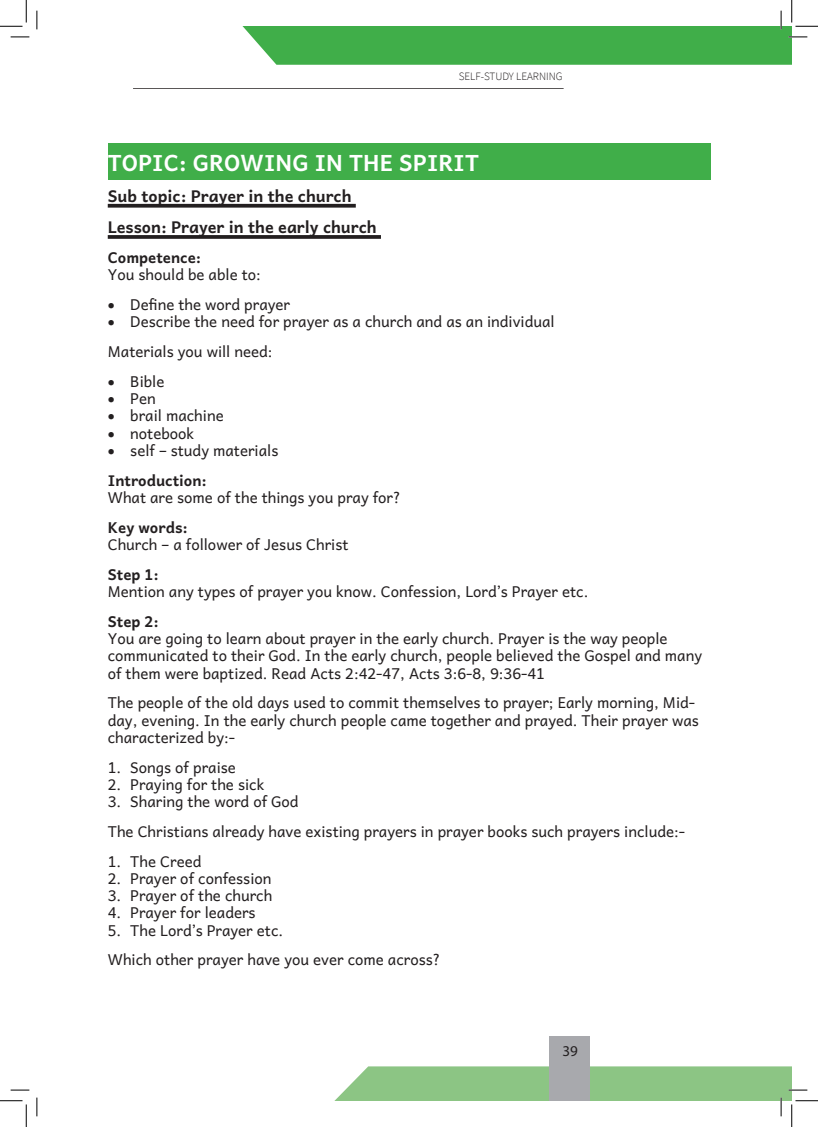
<style>
.page{position:relative;width:818px;height:1127px;background:#fff}
.page>*{position:absolute;margin:0;border:0;box-sizing:border-box;transform-origin:0 0}
.t1{font:700 22.5px "Andika New Basic";color:#fff}
.t2{font:700 16.25px/31.1px "Andika New Basic";color:#231f20}
.t3{font:15px/29.8px "Andika New Basic";color:#231f20}
.t4{font:700 15px "Andika New Basic";color:#231f20}
.t5{font:15px "Myriad Pro";color:#231f20}
.t6{font:300 11.25px "Source Sans Pro";color:#231f20}
.s1{font-weight:700}
</style>
<div class="page">
<div style="left:549px;top:1035px;width:41px;height:65px;background:#a8a9ad"></div>
<hr style="left:133px;top:88px;width:431px;height:1px;background:#231f20">
<div style="left:108px;top:143px;width:602px;height:36px;background:#40ae49"></div>
<hr style="left:108px;top:204px;width:248px;height:3px;background:#231f20">
<svg style="left:108px;top:235px;width:273px;height:4px"></svg>
<svg style="left:11px;top:36px;width:18px;height:2px"></svg>
<svg style="left:11px;top:1089px;width:18px;height:1px"></svg>
<svg style="left:36px;top:11px;width:2px;height:18px"></svg>
<svg style="left:36px;top:1097px;width:2px;height:18px"></svg>
<svg style="left:0;top:0;width:27px;height:27px"></svg>
<svg style="left:0;top:1100px;width:27px;height:26px"></svg>
<svg style="left:242px;top:0;width:576px;height:65px"></svg>
<svg style="left:334px;top:1066px;width:484px;height:60px"></svg>
<p class="t6" style="left:459px;top:69px;width:105px">SELF-STUDY LEARNING</p>
<h1 class="t1" style="left:108px;top:142px;width:373px">TOPIC: GROWING IN THE SPIRIT</h1>
<p class="t2" style="left:108px;top:178px;width:270px">Sub topic: Prayer in the church<br>Lesson: Prayer in the early church</p>
<p class="t4" style="left:108px;top:244px;width:95px">Competence:</p>
<p class="t3" style="left:108px;top:257px;width:155px">You should be able to:</p>
<p class="t3" style="left:108px;top:287px;width:184px">• Define the word prayer</p>
<p class="t3" style="left:108px;top:304px;width:448px">• Describe the need for prayer as a church and as an individual<br>Materials you will need:</p>
<p class="t3" style="left:108px;top:364px;width:58px">• Bible</p>
<p class="t3" style="left:108px;top:381px;width:49px">• Pen</p>
<p class="t3" style="left:108px;top:398px;width:117px">• brail machine</p>
<p class="t3" style="left:108px;top:416px;width:88px">• notebook</p>
<p class="t3" style="left:108px;top:433px;width:172px">• self – study materials<br><span class="s1">Introduction:</span></p>
<p class="t3" style="left:108px;top:480px;width:295px">What are some of the things you pray for?</p>
<p class="t4" style="left:108px;top:513px;width:82px">Key words:</p>
<p class="t3" style="left:108px;top:527px;width:242px">Church – a follower of Jesus Christ</p>
<p class="t4" style="left:108px;top:560px;width:52px">Step 1:</p>
<p class="t3" style="left:108px;top:574px;width:482px">Mention any types of prayer you know. Confession, Lord’s Prayer etc.</p>
<p class="t4" style="left:108px;top:607px;width:52px">Step 2:</p>
<p class="t3" style="left:108px;top:627px;width:596px;line-height:17.2px">You are going to learn about prayer in the early church. Prayer is the way people communicated to their God. In the early church, people believed the Gospel and many of them were baptized. Read Acts 2:42-47, Acts 3:6-8, 9:36-41</p>
<p class="t3" style="left:108px;top:691px;width:593px;line-height:17.2px">The people of the old days used to commit themselves to prayer; Early morning, Mid&shy;day, evening. In the early church people came together and prayed. Their prayer was characterized by:-</p>
<p class="t3" style="left:108px;top:749px;width:130px">1. Songs of praise</p>
<p class="t3" style="left:108px;top:767px;width:158px">2. Praying for the sick</p>
<p class="t3" style="left:108px;top:784px;width:579px">3. Sharing the word of God<br>The Christians already have existing prayers in prayer books such prayers include:-</p>
<p class="t3" style="left:108px;top:843px;width:95px">1. The Creed</p>
<p class="t3" style="left:108px;top:861px;width:165px">2. Prayer of confession</p>
<p class="t3" style="left:108px;top:878px;width:166px">3. Prayer of the church</p>
<p class="t3" style="left:108px;top:895px;width:149px">4. Prayer for leaders</p>
<p class="t3" style="left:108px;top:912px;width:334px">5. The Lord’s Prayer etc.<br>Which other prayer have you ever come across?</p>
<p class="t5" style="left:562px;top:1041px;width:17px">39</p>
</div>
